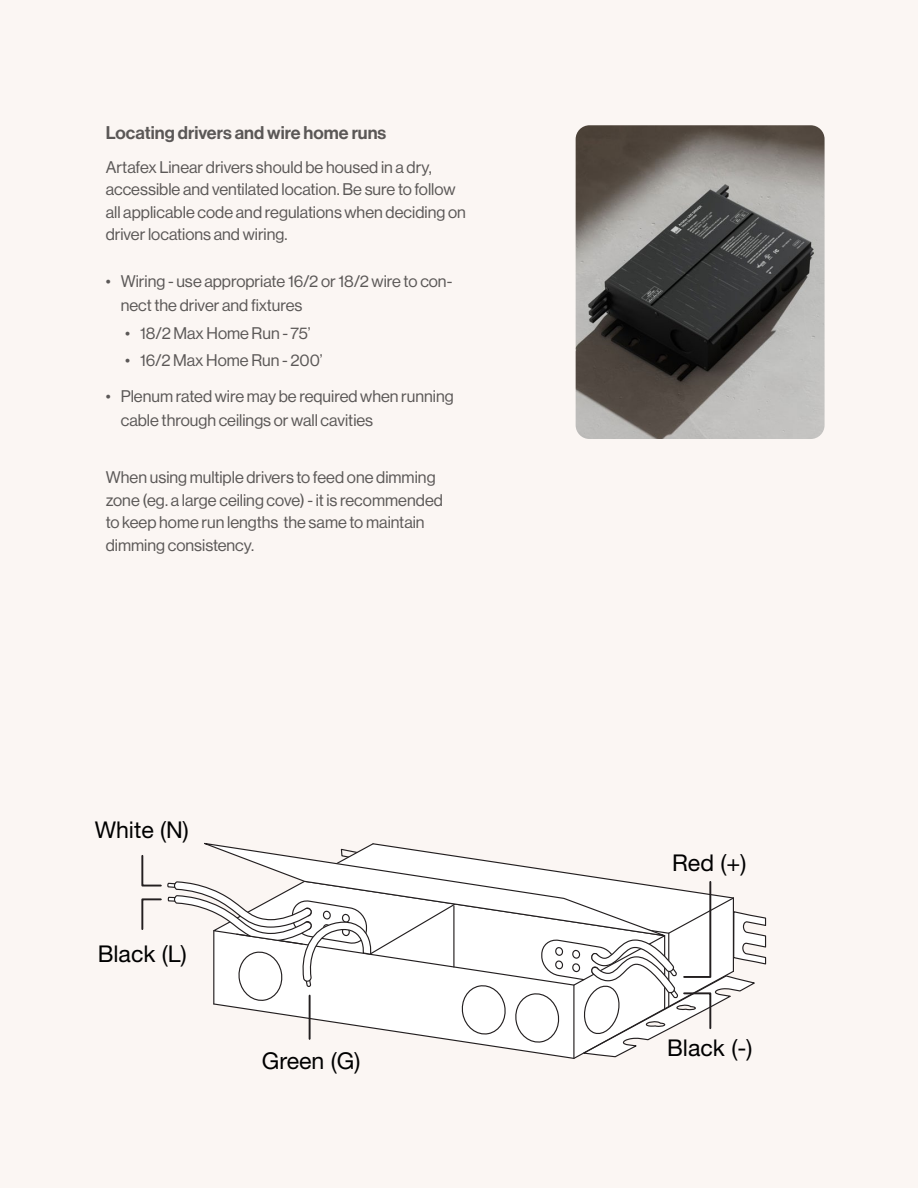
<style>
.page{position:relative;width:918px;height:1188px;background:#fbf6f3}
.page>*{position:absolute;margin:0;border:0;box-sizing:border-box;transform-origin:0 0}
.t1{font:23.1px "Helvetica Neue LT Std";color:#000}
.t2{font:18px "N Haas Grotesk DS Pro 65 Md";color:#5b5857}
.t3{font:16.5px/22.5px "N Haas Grotesk DS Pro 55 Rg";color:#5b5857}
</style>
<div class="page">
<img style="left:576px;top:125px;width:249px;height:314px">
<svg style="left:213px;top:1058px;width:522px;height:2px"></svg>
<svg style="left:140px;top:842px;width:628px;height:216px"></svg>
<hr style="left:309px;top:996px;width:2px;height:43px;background:#231f20">
<p class="t2" style="left:106px;top:122px;width:282px">Locating drivers and wire home runs</p>
<p class="t3" style="left:106px;top:156px;width:362px">Artafex Linear drivers should be housed in a dry, accessible and ventilated location. Be sure to follow all applicable code and regulations when deciding on driver locations and wiring.</p>
<p class="t3" style="left:121px;top:269px;width:333px;line-height:24px;text-indent:-15px">• Wiring - use appropriate 16/2 or 18/2 wire to con&shy;nect the driver and fixtures</p>
<p class="t3" style="left:125px;top:322px;width:187px">• 18/2 Max Home Run - 75’</p>
<p class="t3" style="left:125px;top:350px;width:199px">• 16/2 Max Home Run - 200’</p>
<p class="t3" style="left:121px;top:384px;width:334px;line-height:24px;text-indent:-15px">• Plenum rated wire may be required when running cable through ceilings or wall cavities</p>
<p class="t3" style="left:106px;top:467px;width:339px">When using multiple drivers to feed one dimming zone (eg. a large ceiling cove) - it is recommended to keep home run lengths the same to maintain dimming consistency.</p>
<h1 class="t1" style="left:95px;top:816px;width:96px">White (N)</h1>
<h1 class="t1" style="left:98px;top:940px;width:91px">Black (L)</h1>
<h1 class="t1" style="left:262px;top:1047px;width:100px">Green (G)</h1>
<h1 class="t1" style="left:672px;top:849px;width:76px">Red (+)</h1>
<h1 class="t1" style="left:667px;top:1034px;width:87px">Black (-)</h1>
</div>
